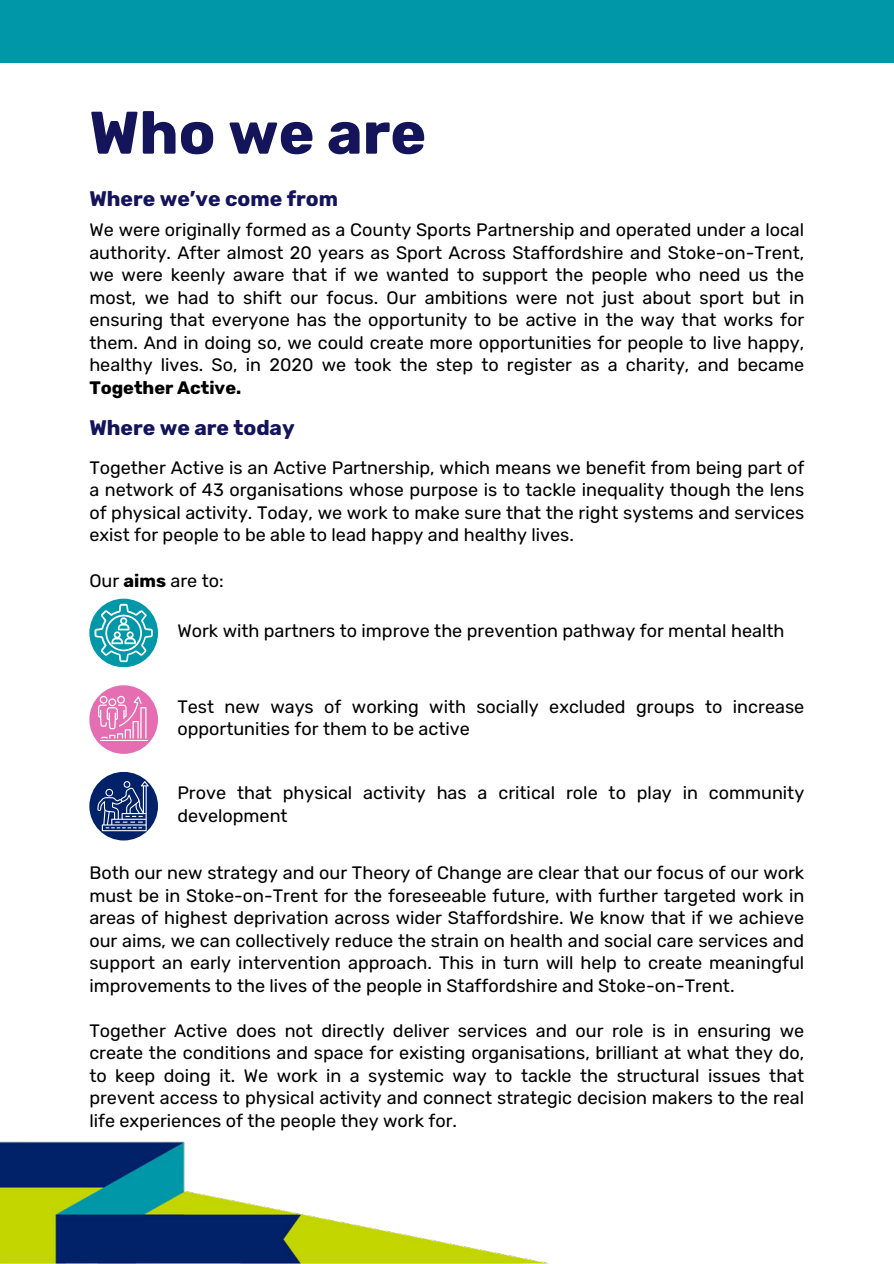
<style>
.page{position:relative;width:894px;height:1264px;background:#fff}
.page>*{position:absolute;margin:0;border:0;box-sizing:border-box;transform-origin:0 0}
.t1{font:700 60px "Rubik";color:#14145b}
.t2{font:700 21px "Rubik";color:#14145b}
.t3{font:18px/22.5px "Rubik";color:#000;text-align:justify}
.t4{font:700 18px "Rubik";color:#000}
.s1{font-weight:700}
</style>
<div class="page">
<div style="left:0;top:0;width:893px;height:62px;background:#0097a9"></div>
<img style="left:0;top:1141px;width:548px;height:122px">
<svg style="left:89px;top:598px;width:69px;height:69px"></svg>
<div style="left:89px;top:685px;width:69px;height:69px;background:#e56db1;border-radius:50%"></div>
<div style="left:89px;top:772px;width:69px;height:68px;background:#012169;border-radius:50%"></div>
<svg style="left:94px;top:604px;width:59px;height:58px"></svg>
<svg style="left:97px;top:781px;width:52px;height:50px"></svg>
<hr style="left:100px;top:740px;width:48px;height:1px;background:#fff">
<svg style="left:98px;top:696px;width:48px;height:42px"></svg>
<h1 class="t1" style="left:89px;top:98px;width:338px">Who we are</h1>
<p class="t2" style="left:89px;top:186px;width:250px">Where we’ve come from</p>
<p class="t3" style="left:89px;top:218px;width:716px">We were originally formed as a County Sports Partnership and operated under a local authority. After almost 20 years as Sport Across Staffordshire and Stoke-on-Trent, we were keenly aware that if we wanted to support the people who need us the most, we had to shift our focus. Our ambitions were not just about sport but in ensuring that everyone has the opportunity to be active in the way that works for them. And in doing so, we could create more opportunities for people to live happy, healthy lives. So, in 2020 we took the step to register as a charity, and became</p>
<p class="t4" style="left:89px;top:377px;width:153px">Together Active.</p>
<p class="t2" style="left:89px;top:416px;width:207px">Where we are today</p>
<p class="t3" style="left:89px;top:456px;width:716px">Together Active is an Active Partnership, which means we benefit from being part of a network of 43 organisations whose purpose is to tackle inequality though the lens of physical activity. Today, we work to make sure that the right systems and services exist for people to be able to lead happy and healthy lives.</p>
<p class="t3" style="left:89px;top:569px;width:136px">Our <span class="s1">aims</span> are to:</p>
<p class="t3" style="left:177px;top:619px;width:608px">Work with partners to improve the prevention pathway for mental health</p>
<p class="t3" style="left:177px;top:695px;width:628px">Test new ways of working with socially excluded groups to increase opportunities for them to be active</p>
<p class="t3" style="left:177px;top:781px;width:628px">Prove that physical activity has a critical role to play in community development</p>
<p class="t3" style="left:89px;top:861px;width:716px">Both our new strategy and our Theory of Change are clear that our focus of our work must be in Stoke-on-Trent for the foreseeable future, with further targeted work in areas of highest deprivation across wider Staffordshire. We know that if we achieve our aims, we can collectively reduce the strain on health and social care services and support an early intervention approach. This in turn will help to create meaningful improvements to the lives of the people in Staffordshire and Stoke-on-Trent.</p>
<p class="t3" style="left:89px;top:1019px;width:716px">Together Active does not directly deliver services and our role is in ensuring we create the conditions and space for existing organisations, brilliant at what they do, to keep doing it. We work in a systemic way to tackle the structural issues that prevent access to physical activity and connect strategic decision makers to the real life experiences of the people they work for.</p>
</div>
